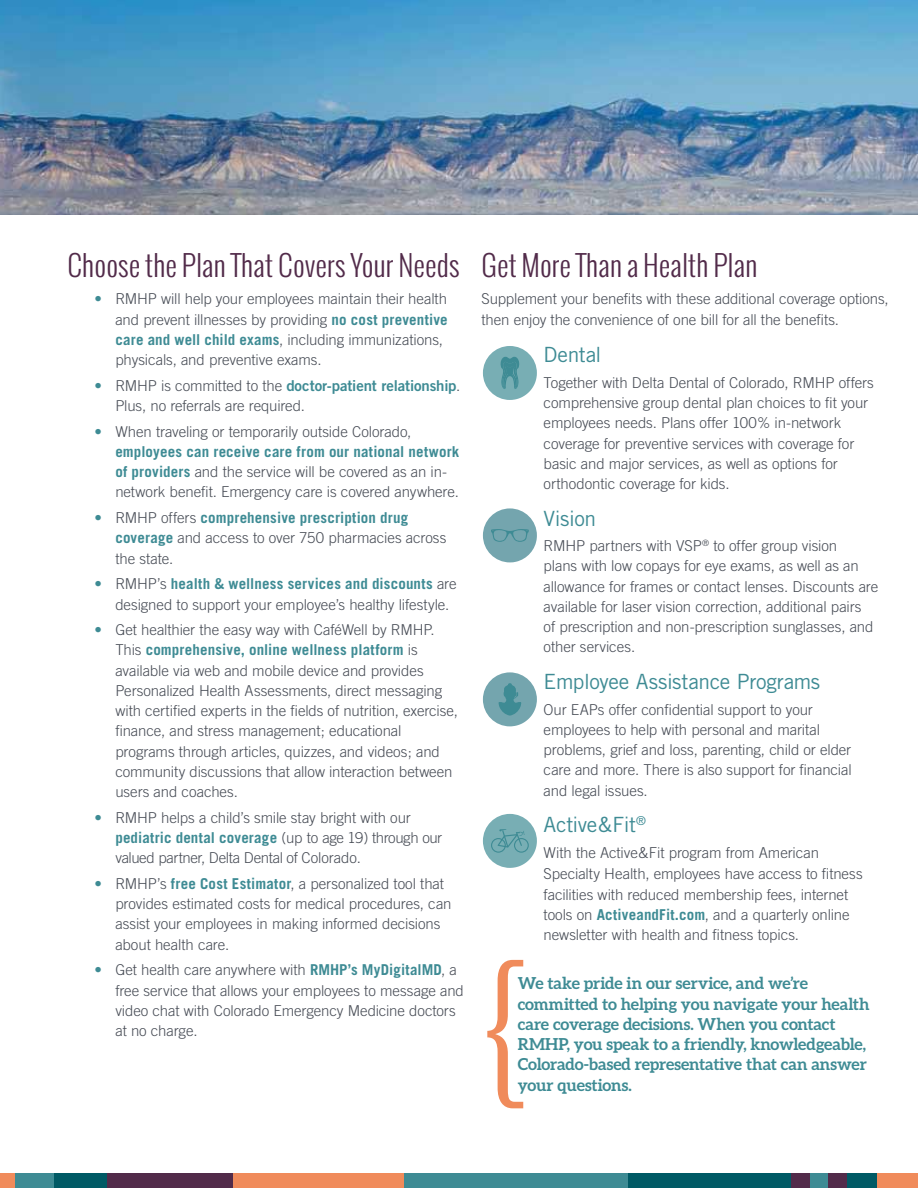
<style>
.page{position:relative;width:918px;height:1188px;background:#fff}
.page>*{position:absolute;margin:0;border:0;box-sizing:border-box;transform-origin:0 0}
.t1{font:300 28.5px "Oswald";color:#522b4a}
.t2{font:21px "Trade Gothic";letter-spacing:-.02em;color:#3e8b94}
.t3{font:700 16.5px/20.2px "Aleo";letter-spacing:-.005em;color:#3e8b94}
.t4{font:300 15px/20.2px "Trade Gothic";letter-spacing:-.005em;color:#474c55}
.t5{font:15px "Trade Gothic Bold Two";letter-spacing:-.01em;color:#3e8b94}
.s1{color:#3e8b94}
.s2{font-weight:700;color:#3e8b94}
.s3{font-family:"Trade Gothic";font-weight:300}
.s4{font-family:"Trade Gothic";font-weight:300;color:#474c55}
</style>
<div class="page">
<img style="left:0;top:0;width:918px;height:215px">
<svg style="left:483px;top:672px;width:54px;height:54px"></svg>
<svg style="left:483px;top:508px;width:54px;height:54px"></svg>
<svg style="left:483px;top:346px;width:54px;height:54px"></svg>
<svg style="left:483px;top:814px;width:54px;height:54px"></svg>
<svg style="left:487px;top:960px;width:36px;height:148px"></svg>
<div style="left:584px;top:1173px;width:226px;height:15px;background:#005a65"></div>
<div style="left:54px;top:1173px;width:68px;height:15px;background:#005a65"></div>
<div style="left:846px;top:1173px;width:32px;height:15px;background:#005a65"></div>
<div style="left:828px;top:1173px;width:18px;height:15px;background:#522b4a"></div>
<div style="left:810px;top:1173px;width:18px;height:15px;background:#3e8b94"></div>
<div style="left:792px;top:1173px;width:18px;height:15px;background:#522b4a"></div>
<div style="left:395px;top:1173px;width:232px;height:15px;background:#3e8b94"></div>
<div style="left:231px;top:1173px;width:173px;height:15px;background:#f08b5b"></div>
<div style="left:0;top:1173px;width:15px;height:15px;background:#f08b5b"></div>
<div style="left:878px;top:1173px;width:40px;height:15px;background:#f08b5b"></div>
<div style="left:107px;top:1173px;width:126px;height:15px;background:#522b4a"></div>
<div style="left:15px;top:1173px;width:39px;height:15px;background:#3e8b94"></div>
<h1 class="t1" style="left:67px;top:246px;width:394px">Choose the Plan That Covers Your Needs</h1>
<p class="t4" style="left:115px;top:289px;width:334px;text-indent:-21px"><span class="s1">•</span> RMHP will help your employees maintain their health and prevent illnesses by providing <span class="s2">no cost preventive care and well child exams</span>, including immunizations, physicals, and preventive exams.</p>
<p class="t5" style="left:94px;top:376px;width:368px"><span class="s3">•</span> <span class="s4">RMHP is committed to the</span> doctor-patient relationship<span class="s4">.</span></p>
<p class="t4" style="left:115px;top:395px;width:191px">Plus, no referrals are required.</p>
<p class="t4" style="left:115px;top:421px;width:346px;text-indent:-21px"><span class="s1">•</span> When traveling or temporarily outside Colorado, <span class="s2">employees can receive care from our national network of providers</span> and the service will be covered as an in&shy;network benefit. Emergency care is covered anywhere.</p>
<p class="t4" style="left:115px;top:507px;width:333px;text-indent:-21px"><span class="s1">•</span> RMHP offers <span class="s2">comprehensive prescription drug coverage</span> and access to over 750 pharmacies across the state.</p>
<p class="t4" style="left:115px;top:574px;width:343px;text-indent:-21px"><span class="s1">•</span> RMHP’s <span class="s2">health &amp; wellness services and discounts</span> are designed to support your employee’s healthy lifestyle.</p>
<p class="t4" style="left:115px;top:620px;width:344px;text-indent:-21px"><span class="s1">•</span> Get healthier the easy way with CaféWell by RMHP.<br>This <span class="s2">comprehensive, online wellness platform</span> is available via web and mobile device and provides Personalized Health Assessments, direct messaging with certified experts in the fields of nutrition, exercise, finance, and stress management; educational programs through articles, quizzes, and videos; and community discussions that allow interaction between users and coaches.</p>
<p class="t4" style="left:115px;top:807px;width:328px;text-indent:-21px"><span class="s1">•</span> RMHP helps a child’s smile stay bright with our <span class="s2">pediatric dental coverage</span> (up to age 19) through our valued partner, Delta Dental of Colorado.</p>
<p class="t4" style="left:115px;top:873px;width:338px;text-indent:-21px"><span class="s1">•</span> RMHP’s <span class="s2">free Cost Estimator</span>, a personalized tool that provides estimated costs for medical procedures, can assist your employees in making informed decisions about health care.</p>
<p class="t4" style="left:115px;top:960px;width:350px;text-indent:-21px"><span class="s1">•</span> Get health care anywhere with <span class="s2">RMHP’s MyDigitalMD</span>, a free service that allows your employees to message and video chat with Colorado Emergency Medicine doctors at no charge.</p>
<h1 class="t1" style="left:482px;top:246px;width:278px">Get More Than a Health Plan</h1>
<p class="t4" style="left:482px;top:289px;width:409px">Supplement your benefits with these additional coverage options, then enjoy the convenience of one bill for all the benefits.</p>
<h2 class="t2" style="left:544px;top:342px;width:59px">Dental</h2>
<p class="t4" style="left:544px;top:372px;width:332px">Together with Delta Dental of Colorado, RMHP offers comprehensive group dental plan choices to fit your employees needs. Plans offer 100% in-network coverage for preventive services with coverage for basic and major services, as well as options for orthodontic coverage for kids.</p>
<h2 class="t2" style="left:544px;top:505px;width:54px">Vision</h2>
<p class="t4" style="left:544px;top:536px;width:336px">RMHP partners with VSP<sup>®</sup> to offer group vision<br>plans with low copays for eye exams, as well as an allowance for frames or contact lenses. Discounts are available for laser vision correction, additional pairs<br>of prescription and non-prescription sunglasses, and other services.</p>
<h2 class="t2" style="left:544px;top:669px;width:278px">Employee Assistance Programs</h2>
<p class="t4" style="left:544px;top:699px;width:310px">Our EAPs offer confidential support to your employees to help with personal and marital problems, grief and loss, parenting, child or elder care and more. There is also support for financial and legal issues.</p>
<h2 class="t2" style="left:544px;top:812px;width:104px">Active&amp;Fit<sup>®</sup></h2>
<p class="t4" style="left:544px;top:841px;width:321px;line-height:21.8px">With the Active&amp;Fit program from American<br>Specialty Health, employees have access to fitness</p>
<p class="t4" style="left:544px;top:884px;width:307px;text-align:justify">facilities with reduced membership fees, internet tools on <span class="s2">ActiveandFit.com</span>, and a quarterly online newsletter with health and fitness topics.</p>
<p class="t3" style="left:518px;top:973px;width:353px">We take pride in our service, and we’re committed to helping you navigate your health care coverage decisions. When you contact RMHP, you speak to a friendly, knowledgeable, Colorado-based representative that can answer your questions.</p>
</div>
